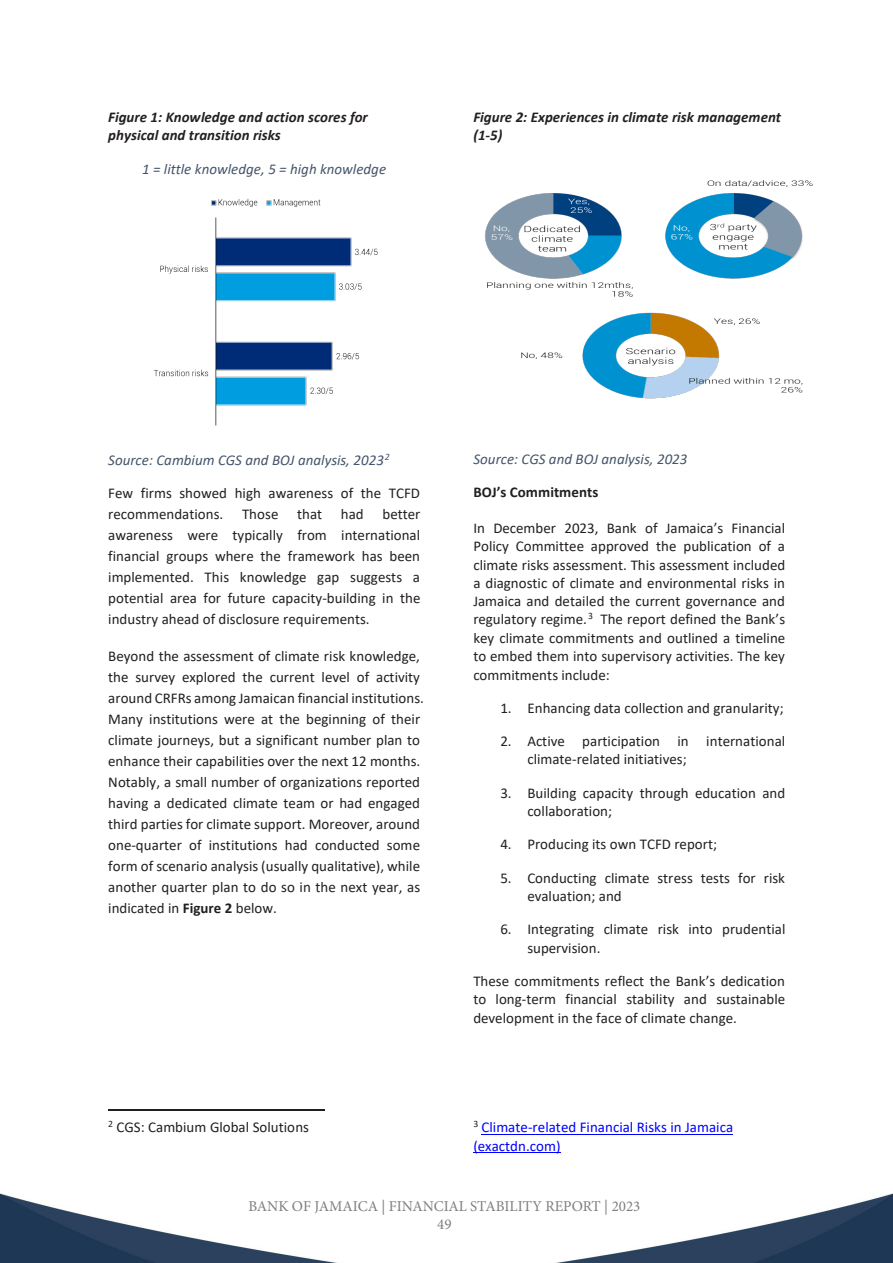
<style>
.page{position:relative;width:893px;height:1263px;background:#fff}
.page>*{position:absolute;margin:0;border:0;box-sizing:border-box;transform-origin:0 0}
.t1{font:15px/21px "Calibri";color:#231f20}
.t2{font:italic 700 15px/18.3px "Calibri";color:#231f20}
.t3{font:italic 15px "Calibri";letter-spacing:.005em;color:#44546a}
.t4{font:15px/18.3px "Calibri";color:#00f}
.t5{font:15px/18px "Minion Pro";color:#7c7e81;text-align:center}
.t6{font:700 15px "Calibri";letter-spacing:.005em;color:#231f20}
.s1{font-weight:700}
</style>
<div class="page">
<img style="left:0;top:1109px;width:893px;height:154px">
<hr style="left:108px;top:1109px;width:216px;height:1px;background:#231f20">
<hr style="left:482px;top:1134px;width:251px;height:1px;background:#00f">
<hr style="left:473px;top:1152px;width:88px;height:1px;background:#00f">
<img style="left:153px;top:199px;width:225px;height:227px">
<img style="left:485px;top:180px;width:328px;height:219px">
<p class="t2" style="left:108px;top:107px;width:261px">Figure 1: Knowledge and action scores for physical and transition risks</p>
<p class="t3" style="left:142px;top:158px;width:246px">1 = little knowledge, 5 = high knowledge</p>
<p class="t2" style="left:473px;top:107px;width:309px">Figure 2: Experiences in climate risk management (1-5)</p>
<p class="t3" style="left:108px;top:449px;width:283px">Source: Cambium CGS and BOJ analysis, 2023<sup>2</sup></p>
<p class="t1" style="left:108px;top:482px;width:313px">Few firms showed high awareness of the TCFD recommendations.</p>
<p class="t1" style="left:108px;top:503px;width:314px;text-align:justify;text-indent:134px">Those that had better awareness were typically from international financial groups where the framework has been implemented. This knowledge gap suggests a potential area for future capacity-building in the industry ahead of disclosure requirements.</p>
<p class="t1" style="left:108px;top:645px;width:317px">Beyond the assessment of climate risk knowledge, the survey explored the current level of activity around CRFRs among Jamaican financial institutions.<br>Many institutions were at the beginning of their climate journeys, but a significant number plan to enhance their capabilities over the next 12 months.<br>Notably, a small number of organizations reported having a dedicated climate team or had engaged third parties for climate support. Moreover, around one-quarter of institutions had conducted some form of scenario analysis (usually qualitative), while another quarter plan to do so in the next year, as indicated in <span class="s1">Figure 2</span> below.</p>
<p class="t1" style="left:108px;top:1116px;width:202px"><sup>2</sup> CGS: Cambium Global Solutions</p>
<p class="t3" style="left:473px;top:448px;width:216px">Source: CGS and BOJ analysis, 2023</p>
<p class="t6" style="left:473px;top:481px;width:126px">BOJ’s Commitments</p>
<p class="t1" style="left:473px;top:518px;width:313px;line-height:18.3px;text-align:justify">In December 2023, Bank of Jamaica’s Financial Policy Committee approved the publication of a climate risks assessment. This assessment included a diagnostic of climate and environmental risks in Jamaica and detailed the current governance and regulatory regime.<sup>3</sup> The report defined the Bank’s key climate commitments and outlined a timeline to embed them into supervisory activities. The key commitments include:</p>
<p class="t1" style="left:500px;top:697px;width:285px">1. Enhancing data collection and granularity;</p>
<p class="t1" style="left:527px;top:731px;width:259px;line-height:18.3px;text-indent:-27px">2. Active participation in international climate-related initiatives;</p>
<p class="t1" style="left:527px;top:783px;width:260px;line-height:18.3px;text-indent:-27px">3. Building capacity through education and collaboration;</p>
<p class="t1" style="left:500px;top:833px;width:218px">4. Producing its own TCFD report;</p>
<p class="t1" style="left:527px;top:868px;width:259px;line-height:18.3px;text-indent:-27px">5. Conducting climate stress tests for risk evaluation; and</p>
<p class="t1" style="left:527px;top:920px;width:260px;line-height:18.3px;text-indent:-27px">6. Integrating climate risk into prudential supervision.</p>
<p class="t1" style="left:473px;top:971px;width:313px;line-height:18.3px;text-align:justify">These commitments reflect the Bank’s dedication to long-term financial stability and sustainable development in the face of climate change.</p>
<p class="t4" style="left:473px;top:1118px;width:261px"><sup>3</sup> Climate-related Financial Risks in Jamaica (exactdn.com)</p>
<p class="t5" style="left:248px;top:1197px;width:393px">BANK OF JAMAICA | FINANCIAL STABILITY REPORT | 2023<br>49</p>
</div>
